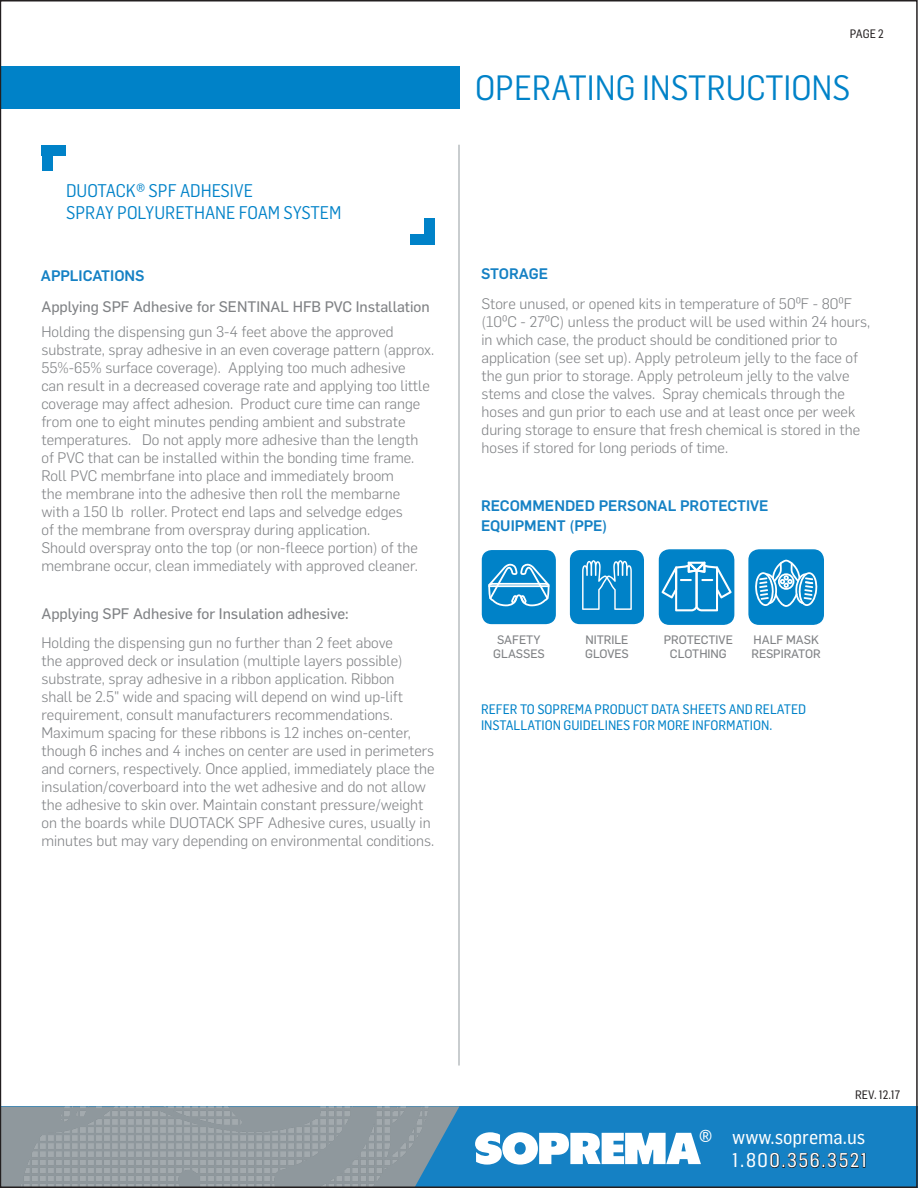
<style>
.page{position:relative;width:918px;height:1188px;background:#fff}
.page>*{position:absolute;margin:0;border:0;box-sizing:border-box;transform-origin:0 0}
.t1{font:34.5px "Flama Semicondensed";color:#0082c8}
.t2{font:27px "Flama Semicondensed Basic";color:#fff}
.t3{font:19.5px "Flama Semicondensed Basic";color:#fff}
.t4{font:19.5px "Flama Semicondensed Basic";letter-spacing:.08em;color:#fff}
.t5{font:18px "Flama Semicondensed";color:#0082c8}
.t6{font:300 15px/18px "Flama";color:#808285}
.t7{font:15px "Flama Basic";color:#808285}
.t8{font:500 15px "Flama";color:#1581c4}
.t9{font:13.5px/16.2px "Flama Semicondensed Basic";color:#0082c8}
.t10{font:12px "Flama Basic";color:#808285}
.t11{font:12px "Flama Semicondensed Basic";color:#231f20}
</style>
<div class="page">
<div style="left:482px;top:550px;width:74px;height:74px;background:#0082c8;border-radius:10px"></div>
<div style="left:0;top:1106px;width:918px;height:82px;background:#1581c4"></div>
<div style="left:0;top:66px;width:459px;height:43px;background:#0082c8"></div>
<hr style="left:459px;top:145px;width:1px;height:921px;background:#959ca1">
<div style="left:42px;top:147px;width:11px;height:24px;background:#0082c8"></div>
<div style="left:42px;top:145px;width:24px;height:10px;background:#0082c8"></div>
<div style="left:424px;top:218px;width:10px;height:24px;background:#0082c8"></div>
<div style="left:410px;top:234px;width:24px;height:10px;background:#0082c8"></div>
<svg style="left:770px;top:1152px;width:96px;height:16px"></svg>
<svg style="left:475px;top:1132px;width:226px;height:33px"></svg>
<svg style="left:434px;top:1106px;width:25px;height:46px"></svg>
<img style="left:3px;top:1106px;width:431px;height:79px">
<svg style="left:488px;top:563px;width:62px;height:43px"></svg>
<hr style="left:488px;top:585px;width:61px;height:2px;background:#fff">
<div style="left:570px;top:550px;width:74px;height:74px;background:#0082c8;border-radius:10px"></div>
<div style="left:660px;top:550px;width:74px;height:74px;background:#0082c8;border-radius:10px"></div>
<div style="left:659px;top:549px;width:75px;height:76px;border:2px solid #0082c8;border-radius:10px"></div>
<div style="left:749px;top:550px;width:74px;height:74px;background:#0082c8;border-radius:10px"></div>
<div style="left:748px;top:549px;width:76px;height:76px;border:2px solid #0082c8;border-radius:10px"></div>
<svg style="left:582px;top:560px;width:50px;height:50px"></svg>
<svg style="left:662px;top:562px;width:70px;height:49px"></svg>
<svg style="left:755px;top:560px;width:63px;height:47px"></svg>
<p class="t11" style="left:850px;top:26px;width:35px">PAGE 2</p>
<p class="t5" style="left:66px;top:179px;width:188px">DUOTACK® SPF ADHESIVE</p>
<p class="t5" style="left:66px;top:201px;width:277px">SPRAY POLYURETHANE FOAM SYSTEM</p>
<p class="t1" style="left:475px;top:66px;width:377px">OPERATING INSTRUCTIONS</p>
<p class="t8" style="left:41px;top:265px;width:105px">APPLICATIONS</p>
<p class="t8" style="left:481px;top:262px;width:69px">STORAGE</p>
<p class="t7" style="left:41px;top:296px;width:390px">Applying SPF Adhesive for SENTINAL HFB PVC Installation</p>
<p class="t6" style="left:41px;top:322px;width:394px">Holding the dispensing gun 3-4 feet above the approved substrate, spray adhesive in an even coverage pattern (approx.<br>55%-65% surface coverage). Applying too much adhesive<br>can result in a decreased coverage rate and applying too little coverage may affect adhesion. Product cure time can range from one to eight minutes pending ambient and substrate temperatures. Do not apply more adhesive than the length of PVC that can be installed within the bonding time frame.<br>Roll PVC membrfane into place and immediately broom<br>the membrane into the adhesive then roll the membarne<br>with a 150 lb roller. Protect end laps and selvedge edges<br>of the membrane from overspray during application.<br>Should overspray onto the top (or non-fleece portion) of the membrane occur, clean immediately with approved cleaner.</p>
<p class="t7" style="left:41px;top:604px;width:309px">Applying SPF Adhesive for Insulation adhesive:</p>
<p class="t6" style="left:41px;top:632px;width:395px">Holding the dispensing gun no further than 2 feet above<br>the approved deck or insulation (multiple layers possible) substrate, spray adhesive in a ribbon application. Ribbon<br>shall be 2.5" wide and spacing will depend on wind up-lift requirement, consult manufacturers recommendations.<br>Maximum spacing for these ribbons is 12 inches on-center, though 6 inches and 4 inches on center are used in perimeters and corners, respectively. Once applied, immediately place the insulation/coverboard into the wet adhesive and do not allow the adhesive to skin over. Maintain constant pressure/weight on the boards while DUOTACK SPF Adhesive cures, usually in minutes but may vary depending on environmental conditions.</p>
<p class="t6" style="left:481px;top:294px;width:390px">Store unused, or opened kits in temperature of 50⁰F - 80⁰F (10⁰C - 27⁰C) unless the product will be used within 24 hours, in which case, the product should be conditioned prior to application (see set up). Apply petroleum jelly to the face of the gun prior to storage. Apply petroleum jelly to the valve stems and close the valves. Spray chemicals through the hoses and gun prior to each use and at least once per week during storage to ensure that fresh chemical is stored in the hoses if stored for long periods of time.</p>
<p class="t8" style="left:481px;top:495px;width:289px">RECOMMENDED PERSONAL PROTECTIVE</p>
<p class="t8" style="left:481px;top:515px;width:128px">EQUIPMENT (PPE)</p>
<p class="t10" style="left:497px;top:631px;width:45px">SAFETY</p>
<p class="t10" style="left:493px;top:646px;width:53px">GLASSES</p>
<p class="t10" style="left:585px;top:631px;width:45px">NITRILE</p>
<p class="t10" style="left:585px;top:646px;width:45px">GLOVES</p>
<p class="t10" style="left:664px;top:631px;width:71px">PROTECTIVE</p>
<p class="t10" style="left:670px;top:646px;width:58px">CLOTHING</p>
<p class="t10" style="left:754px;top:631px;width:67px">HALF MASK</p>
<p class="t10" style="left:751px;top:646px;width:71px">RESPIRATOR</p>
<p class="t9" style="left:481px;top:701px;width:327px">REFER TO SOPREMA PRODUCT DATA SHEETS AND RELATED<br>INSTALLATION GUIDELINES FOR MORE INFORMATION.</p>
<p class="t2" style="left:699px;top:1123px;width:15px">®</p>
<p class="t11" style="left:855px;top:1087px;width:47px">REV. 12.17</p>
<p class="t3" style="left:732px;top:1124px;width:135px">www.soprema.us</p>
<p class="t4" style="left:732px;top:1148px;width:136px">1.800.356.3521</p>
</div>
